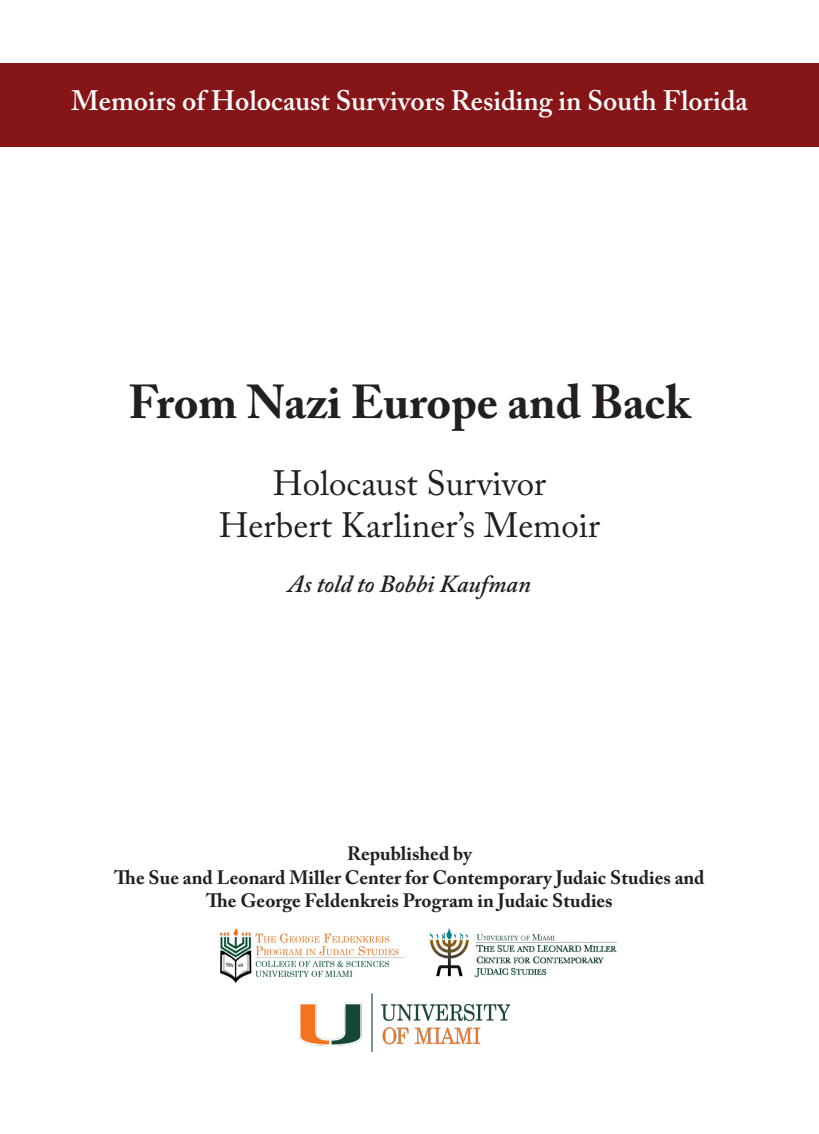
<style>
.page{position:relative;width:819px;height:1134px;background:#fff}
.page>*{position:absolute;margin:0;border:0;box-sizing:border-box;transform-origin:0 0}
.t1{font:700 47.25px "Adobe Caslon Pro";color:#231f20}
.t2{font:35px "Adobe Caslon Pro";color:#231f20}
.t3{font:600 28px "Adobe Caslon Pro";color:#fff}
.t4{font:italic 600 24.5px "Adobe Caslon Pro";color:#231f20}
.t5{font:700 19.25px "Adobe Caslon Pro";color:#231f20}
</style>
<div class="page">
<div style="left:0;top:63px;width:819px;height:83px;background:#861518"></div>
<img style="left:429px;top:927px;width:188px;height:51px">
<img style="left:220px;top:929px;width:184px;height:53px">
<img style="left:300px;top:994px;width:209px;height:58px">
<p class="t3" style="left:71px;top:84px;width:678px">Memoirs of Holocaust Survivors Residing in South Florida</p>
<p class="t1" style="left:129px;top:374px;width:563px">From Nazi Europe and Back</p>
<p class="t2" style="left:273px;top:462px;width:275px">Holocaust Survivor</p>
<p class="t2" style="left:219px;top:504px;width:383px">Herbert Karliner’s Memoir</p>
<p class="t4" style="left:288px;top:569px;width:245px">As told to Bobbi Kaufman</p>
<p class="t5" style="left:347px;top:843px;width:126px">Republished by</p>
<p class="t5" style="left:114px;top:866px;width:592px">The Sue and Leonard Miller Center for Contemporary Judaic Studies and</p>
<p class="t5" style="left:206px;top:889px;width:408px">The George Feldenkreis Program in Judaic Studies</p>
</div>
